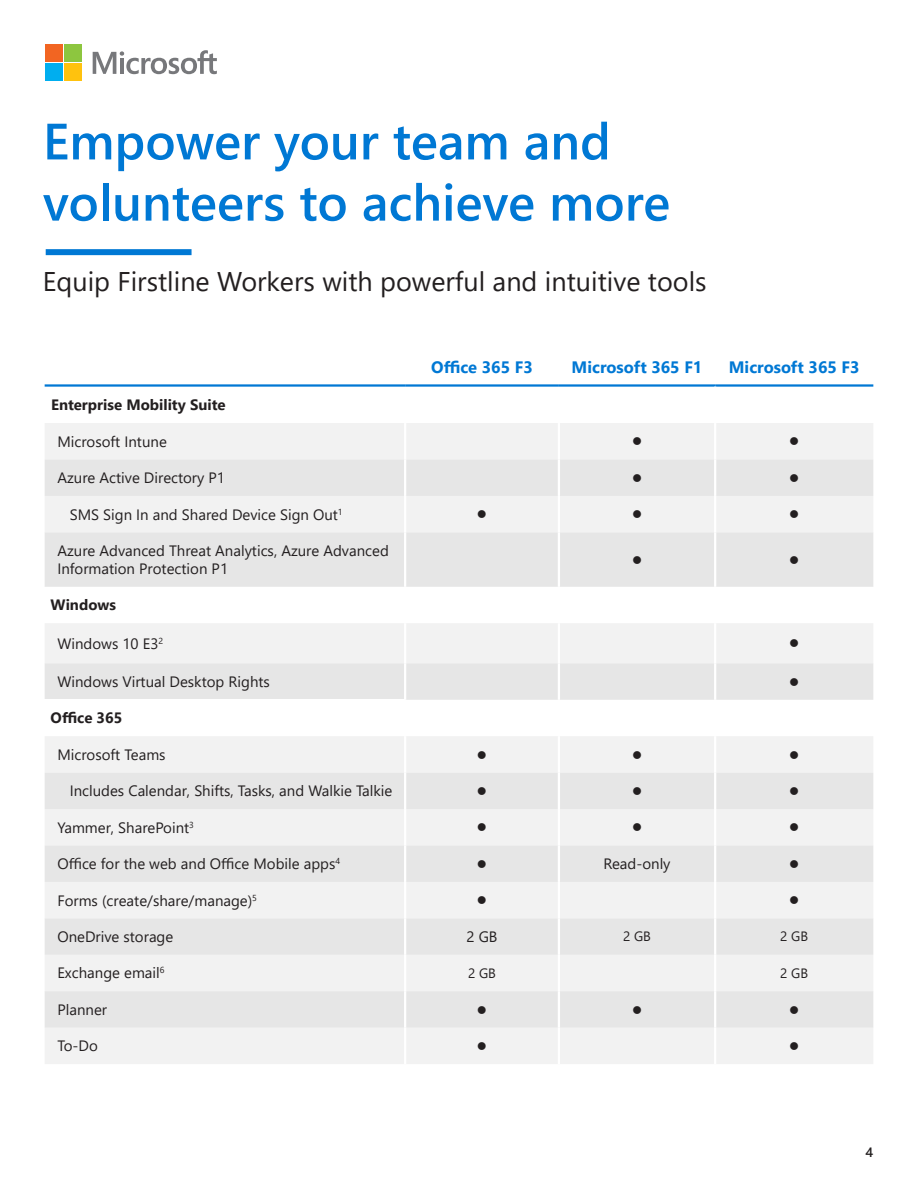
<style>
.page{position:relative;width:918px;height:1188px;background:#fff}
.page>*{position:absolute;margin:0;border:0;box-sizing:border-box;transform-origin:0 0}
.Heading_1{font:600 51px/61.2px "Segoe UI";color:#0078d4}
.Subheading{font:27px "Segoe UI";color:#231f20}
.Table_heading_1{font:700 16.5px "Segoe UI";color:#0078d4}
.Table_text{font:15px/18px "Segoe UI";color:#231f20}
.Table_subheadings{font:700 15px "Segoe UI";color:#231f20}
.t1{font:13.5px "Wingdings";color:#231f20}
.t2{font:13.5px "Segoe UI";color:#231f20}
.t3{font:600 13.5px "Segoe UI";color:#231f20}
</style>
<div class="page">
<div style="left:46px;top:249px;width:146px;height:6px;background:#0078d4"></div>
<svg style="left:93px;top:50px;width:124px;height:24px"></svg>
<div style="left:45px;top:45px;width:17px;height:17px;background:#f26522"></div>
<div style="left:64px;top:45px;width:18px;height:17px;background:#8dc63f"></div>
<div style="left:45px;top:64px;width:17px;height:17px;background:#00aeef"></div>
<div style="left:64px;top:64px;width:18px;height:17px;background:#ffc20e"></div>
<div style="left:45px;top:423px;width:359px;height:641px;background:#f2f2f2"></div>
<div style="left:406px;top:423px;width:467px;height:641px;background:#f2f2f2"></div>
<svg style="left:45px;top:460px;width:359px;height:568px;fill:#e8e8e8"></svg>
<svg style="left:406px;top:460px;width:467px;height:568px"></svg>
<div style="left:45px;top:700px;width:360px;height:36px;background:#fff"></div>
<hr style="left:558px;top:423px;width:2px;height:37px;background:#fff">
<hr style="left:558px;top:460px;width:2px;height:36px;background:#fff">
<hr style="left:558px;top:496px;width:2px;height:36px;background:#fff">
<hr style="left:558px;top:532px;width:2px;height:55px;background:#fff">
<hr style="left:558px;top:663px;width:2px;height:37px;background:#fff">
<hr style="left:558px;top:700px;width:2px;height:36px;background:#fff">
<hr style="left:558px;top:736px;width:2px;height:37px;background:#fff">
<hr style="left:558px;top:773px;width:2px;height:36px;background:#fff">
<hr style="left:558px;top:809px;width:2px;height:36px;background:#fff">
<hr style="left:558px;top:845px;width:2px;height:37px;background:#fff">
<hr style="left:558px;top:882px;width:2px;height:36px;background:#fff">
<hr style="left:558px;top:918px;width:2px;height:37px;background:#fff">
<hr style="left:558px;top:955px;width:2px;height:36px;background:#fff">
<hr style="left:558px;top:991px;width:2px;height:37px;background:#fff">
<hr style="left:558px;top:1028px;width:2px;height:36px;background:#fff">
<hr style="left:714px;top:623px;width:2px;height:40px;background:#fff">
<hr style="left:558px;top:623px;width:2px;height:40px;background:#fff">
<hr style="left:45px;top:384px;width:360px;height:3px;background:#0078d4">
<hr style="left:405px;top:384px;width:154px;height:3px;background:#0078d4">
<hr style="left:559px;top:384px;width:156px;height:3px;background:#0078d4">
<hr style="left:715px;top:384px;width:158px;height:3px;background:#0078d4">
<hr style="left:714px;top:423px;width:2px;height:37px;background:#fff">
<hr style="left:714px;top:460px;width:2px;height:36px;background:#fff">
<hr style="left:714px;top:496px;width:2px;height:36px;background:#fff">
<hr style="left:714px;top:532px;width:2px;height:55px;background:#fff">
<hr style="left:714px;top:663px;width:2px;height:37px;background:#fff">
<hr style="left:714px;top:700px;width:2px;height:36px;background:#fff">
<hr style="left:714px;top:736px;width:2px;height:37px;background:#fff">
<hr style="left:714px;top:773px;width:2px;height:36px;background:#fff">
<hr style="left:714px;top:809px;width:2px;height:36px;background:#fff">
<hr style="left:714px;top:845px;width:2px;height:37px;background:#fff">
<hr style="left:714px;top:882px;width:2px;height:36px;background:#fff">
<hr style="left:714px;top:918px;width:2px;height:37px;background:#fff">
<hr style="left:714px;top:955px;width:2px;height:36px;background:#fff">
<hr style="left:714px;top:991px;width:2px;height:37px;background:#fff">
<hr style="left:714px;top:1028px;width:2px;height:36px;background:#fff">
<h1 class="Heading_1" style="left:43px;top:107px;width:629px">Empower your team and volunteers to achieve more</h1>
<p class="Subheading" style="left:43px;top:256px;width:665px">Equip Firstline Workers with powerful and intuitive tools</p>
<p class="Table_heading_1" style="left:431px;top:351px;width:103px">Office 365 F3</p>
<p class="Table_heading_1" style="left:572px;top:351px;width:132px">Microsoft 365 F1</p>
<p class="Table_heading_1" style="left:729px;top:351px;width:132px">Microsoft 365 F3</p>
<p class="Table_subheadings" style="left:51px;top:391px;width:176px">Enterprise Mobility Suite</p>
<p class="Table_text" style="left:57px;top:431px;width:111px">Microsoft Intune</p>
<p class="t1" style="left:632px;top:434px;width:12px">●</p>
<p class="t1" style="left:789px;top:434px;width:12px">●</p>
<p class="Table_text" style="left:57px;top:468px;width:169px">Azure Active Directory P1</p>
<p class="t1" style="left:632px;top:471px;width:12px">●</p>
<p class="t1" style="left:789px;top:471px;width:12px">●</p>
<p class="Table_text" style="left:70px;top:504px;width:274px">SMS Sign In and Shared Device Sign Out<sup>1</sup></p>
<p class="t1" style="left:477px;top:507px;width:12px">●</p>
<p class="t1" style="left:632px;top:507px;width:12px">●</p>
<p class="t1" style="left:789px;top:507px;width:12px">●</p>
<p class="Table_text" style="left:57px;top:540px;width:333px">Azure Advanced Threat Analytics, Azure Advanced<br>Information Protection P1</p>
<p class="t1" style="left:632px;top:553px;width:12px">●</p>
<p class="t1" style="left:789px;top:553px;width:12px">●</p>
<p class="Table_subheadings" style="left:51px;top:591px;width:67px">Windows</p>
<p class="Table_text" style="left:57px;top:633px;width:107px">Windows 10 E3<sup>2</sup></p>
<p class="t1" style="left:789px;top:636px;width:12px">●</p>
<p class="Table_text" style="left:57px;top:671px;width:214px">Windows Virtual Desktop Rights</p>
<p class="t1" style="left:789px;top:675px;width:12px">●</p>
<p class="Table_subheadings" style="left:51px;top:704px;width:73px">Office 365</p>
<p class="Table_text" style="left:57px;top:744px;width:110px">Microsoft Teams</p>
<p class="t1" style="left:477px;top:747px;width:12px">●</p>
<p class="t1" style="left:632px;top:747px;width:12px">●</p>
<p class="t1" style="left:789px;top:747px;width:12px">●</p>
<p class="Table_text" style="left:70px;top:781px;width:324px">Includes Calendar, Shifts, Tasks, and Walkie Talkie</p>
<p class="t1" style="left:477px;top:784px;width:12px">●</p>
<p class="t1" style="left:632px;top:784px;width:12px">●</p>
<p class="t1" style="left:789px;top:784px;width:12px">●</p>
<p class="Table_text" style="left:57px;top:817px;width:138px">Yammer, SharePoint<sup>3</sup></p>
<p class="t1" style="left:477px;top:820px;width:12px">●</p>
<p class="t1" style="left:632px;top:820px;width:12px">●</p>
<p class="t1" style="left:789px;top:820px;width:12px">●</p>
<p class="Table_text" style="left:57px;top:854px;width:284px">Office for the web and Office Mobile apps<sup>4</sup></p>
<p class="t1" style="left:477px;top:857px;width:12px">●</p>
<p class="Table_text" style="left:604px;top:854px;width:69px">Read-only</p>
<p class="t1" style="left:789px;top:857px;width:12px">●</p>
<p class="Table_text" style="left:57px;top:890px;width:201px">Forms (create/share/manage)<sup>5</sup></p>
<p class="t1" style="left:477px;top:893px;width:12px">●</p>
<p class="t1" style="left:789px;top:893px;width:12px">●</p>
<p class="Table_text" style="left:57px;top:926px;width:117px">OneDrive storage</p>
<p class="Table_text" style="left:466px;top:926px;width:33px">2 GB</p>
<p class="t2" style="left:623px;top:924px;width:29px">2 GB</p>
<p class="t2" style="left:780px;top:924px;width:29px">2 GB</p>
<p class="Table_text" style="left:57px;top:963px;width:109px">Exchange email<sup>6</sup></p>
<p class="t2" style="left:468px;top:960px;width:29px">2 GB</p>
<p class="t2" style="left:780px;top:960px;width:29px">2 GB</p>
<p class="Table_text" style="left:57px;top:999px;width:51px">Planner</p>
<p class="t1" style="left:477px;top:1003px;width:12px">●</p>
<p class="t1" style="left:632px;top:1003px;width:12px">●</p>
<p class="t1" style="left:789px;top:1003px;width:12px">●</p>
<p class="Table_text" style="left:57px;top:1036px;width:42px">To-Do</p>
<p class="t1" style="left:477px;top:1039px;width:12px">●</p>
<p class="t1" style="left:789px;top:1039px;width:12px">●</p>
<p class="t3" style="left:866px;top:1139px;width:9px">4</p>
</div>
